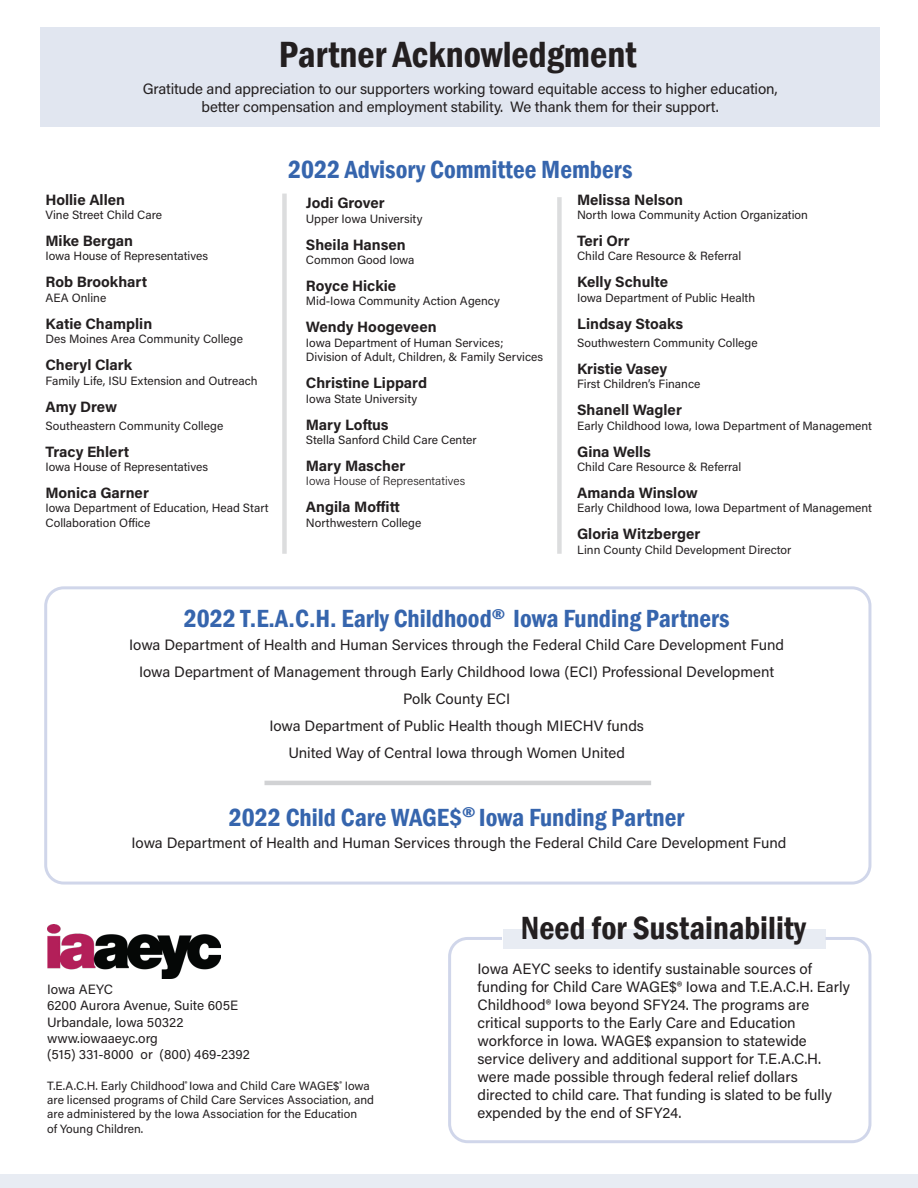
<style>
.page{position:relative;width:918px;height:1188px;background:#fff}
.page>*{position:absolute;margin:0;border:0;box-sizing:border-box;transform-origin:0 0}
.t1{font:600 condensed 37.5px "Franklin Gothic";color:#231f20}
.t2{font:600 condensed 33px "Franklin Gothic";color:#231f20}
.t3{font:600 condensed 25.5px "Franklin Gothic";color:#3665ad}
.t4{font:15px/18px "Acumin Pro";color:#231f20;text-align:center}
.t5{font:700 15px "Acumin Pro";color:#231f20}
.t6{font:13.5px "Acumin Pro";letter-spacing:-.005em;color:#231f20}
.t7{font:12px/14.4px "Acumin Pro";color:#231f20}
.t8{font:300 12px "Acumin Pro";color:#231f20}
</style>
<div class="page">
<div style="left:40px;top:27px;width:840px;height:99px;background:#e1e6f0"></div>
<img style="left:47px;top:925px;width:173px;height:53px">
<hr style="left:265px;top:781px;width:386px;height:4px;background:#d1d2d4">
<div style="left:0;top:1174px;width:918px;height:14px;background:#e8ecf3"></div>
<div style="left:282px;top:194px;width:5px;height:360px;background:#dcddde"></div>
<div style="left:557px;top:197px;width:5px;height:357px;background:#dcddde"></div>
<div style="left:44px;top:586px;width:827px;height:299px;border:3px solid #c1c9e3;border-radius:18px"></div>
<div style="left:448px;top:937px;width:423px;height:206px;border:3px solid #c1c9e3;border-radius:18px"></div>
<div style="left:502px;top:929px;width:323px;height:20px;background:#e8ecf3"></div>
<div style="left:503px;top:929px;width:323px;height:19px;background:#e8ecf3"></div>
<p class="t1" style="left:279px;top:30px;width:359px">Partner Acknowledgment</p>
<p class="t4" style="left:143px;top:79px;width:636px">Gratitude and appreciation to our supporters working toward equitable access to higher education, better compensation and employment stability. We thank them for their support.</p>
<p class="t5" style="left:46px;top:189px;width:81px">Hollie Allen</p>
<p class="t7" style="left:46px;top:207px;width:118px">Vine Street Child Care</p>
<p class="t5" style="left:46px;top:230px;width:89px">Mike Bergan</p>
<p class="t7" style="left:46px;top:249px;width:164px">Iowa House of Representatives</p>
<p class="t5" style="left:46px;top:272px;width:103px">Rob Brookhart</p>
<p class="t7" style="left:46px;top:290px;width:62px">AEA Online</p>
<p class="t5" style="left:46px;top:313px;width:108px">Katie Champlin</p>
<p class="t7" style="left:46px;top:331px;width:199px">Des Moines Area Community College</p>
<p class="t5" style="left:46px;top:354px;width:88px">Cheryl Clark</p>
<p class="t7" style="left:46px;top:373px;width:214px">Family Life, ISU Extension and Outreach</p>
<p class="t5" style="left:46px;top:396px;width:73px">Amy Drew</p>
<p class="t7" style="left:46px;top:418px;width:179px">Southeastern Community College</p>
<p class="t5" style="left:46px;top:441px;width:85px">Tracy Ehlert</p>
<p class="t7" style="left:46px;top:459px;width:164px">Iowa House of Representatives</p>
<p class="t5" style="left:46px;top:482px;width:105px">Monica Garner</p>
<p class="t7" style="left:46px;top:501px;width:225px">Iowa Department of Education, Head Start<br>Collaboration Office</p>
<p class="t3" style="left:288px;top:152px;width:346px">2022 Advisory Committee Members</p>
<p class="t5" style="left:306px;top:192px;width:80px">Jodi Grover</p>
<p class="t7" style="left:306px;top:211px;width:118px">Upper Iowa University</p>
<p class="t5" style="left:306px;top:234px;width:101px">Sheila Hansen</p>
<p class="t7" style="left:306px;top:252px;width:110px">Common Good Iowa</p>
<p class="t5" style="left:306px;top:275px;width:92px">Royce Hickie</p>
<p class="t7" style="left:306px;top:294px;width:196px">Mid-Iowa Community Action Agency</p>
<p class="t5" style="left:306px;top:317px;width:132px">Wendy Hoogeveen</p>
<p class="t7" style="left:306px;top:335px;width:239px">Iowa Department of Human Services;<br>Division of Adult, Children, &amp; Family Services</p>
<p class="t5" style="left:306px;top:372px;width:123px">Christine Lippard</p>
<p class="t7" style="left:306px;top:391px;width:113px">Iowa State University</p>
<p class="t5" style="left:306px;top:414px;width:84px">Mary Loftus</p>
<p class="t7" style="left:306px;top:432px;width:172px">Stella Sanford Child Care Center</p>
<p class="t5" style="left:306px;top:455px;width:101px">Mary Mascher</p>
<p class="t8" style="left:306px;top:473px;width:161px">Iowa House of Representatives</p>
<p class="t5" style="left:306px;top:497px;width:96px">Angila Moffitt</p>
<p class="t7" style="left:306px;top:515px;width:117px">Northwestern College</p>
<p class="t5" style="left:577px;top:189px;width:107px">Melissa Nelson</p>
<p class="t7" style="left:577px;top:207px;width:232px">North Iowa Community Action Organization</p>
<p class="t5" style="left:577px;top:230px;width:54px">Teri Orr</p>
<p class="t7" style="left:577px;top:249px;width:166px">Child Care Resource &amp; Referral</p>
<p class="t5" style="left:577px;top:272px;width:93px">Kelly Schulte</p>
<p class="t7" style="left:577px;top:290px;width:180px">Iowa Department of Public Health</p>
<p class="t5" style="left:577px;top:313px;width:108px">Lindsay Stoaks</p>
<p class="t7" style="left:577px;top:335px;width:182px">Southwestern Community College</p>
<p class="t5" style="left:577px;top:358px;width:92px">Kristie Vasey</p>
<p class="t7" style="left:577px;top:376px;width:125px">First Children’s Finance</p>
<p class="t5" style="left:577px;top:399px;width:106px">Shanell Wagler</p>
<p class="t7" style="left:577px;top:418px;width:297px">Early Childhood Iowa, Iowa Department of Management</p>
<p class="t5" style="left:577px;top:441px;width:75px">Gina Wells</p>
<p class="t7" style="left:577px;top:459px;width:166px">Child Care Resource &amp; Referral</p>
<p class="t5" style="left:577px;top:482px;width:122px">Amanda Winslow</p>
<p class="t7" style="left:577px;top:501px;width:297px">Early Childhood Iowa, Iowa Department of Management</p>
<p class="t5" style="left:577px;top:524px;width:125px">Gloria Witzberger</p>
<p class="t7" style="left:577px;top:542px;width:216px">Linn County Child Development Director</p>
<p class="t3" style="left:184px;top:602px;width:547px">2022 T.E.A.C.H. Early Childhood<sup>®</sup> Iowa Funding Partners</p>
<p class="t4" style="left:129px;top:635px;width:656px">Iowa Department of Health and Human Services through the Federal Child Care Development Fund</p>
<p class="t4" style="left:139px;top:662px;width:637px">Iowa Department of Management through Early Childhood Iowa (ECI) Professional Development</p>
<p class="t4" style="left:403px;top:689px;width:109px">Polk County ECI</p>
<p class="t4" style="left:269px;top:716px;width:376px">Iowa Department of Public Health though MIECHV funds</p>
<p class="t4" style="left:288px;top:743px;width:338px">United Way of Central Iowa through Women United</p>
<p class="t3" style="left:229px;top:800px;width:457px">2022 Child Care WAGE$<sup>®</sup> Iowa Funding Partner</p>
<p class="t4" style="left:132px;top:834px;width:656px">Iowa Department of Health and Human Services through the Federal Child Care Development Fund</p>
<p class="t6" style="left:47px;top:980px;width:67px">Iowa AEYC</p>
<p class="t6" style="left:47px;top:996px;width:193px">6200 Aurora Avenue, Suite 605E</p>
<p class="t6" style="left:47px;top:1013px;width:138px">Urbandale, Iowa 50322</p>
<p class="t6" style="left:47px;top:1029px;width:112px">www.iowaaeyc.org</p>
<p class="t6" style="left:47px;top:1045px;width:204px">(515) 331-8000 or (800) 469-2392</p>
<p class="t7" style="left:47px;top:1078px;width:328px">T.E.A.C.H. Early Childhood<sup>®</sup> Iowa and Child Care WAGE$<sup>®</sup> Iowa are licensed programs of Child Care Services Association, and are administered by the Iowa Association for the Education<br>of Young Children.</p>
<p class="t2" style="left:521px;top:906px;width:286px">Need for Sustainability</p>
<p class="t4" style="left:477px;top:959px;width:374px;text-align:left">Iowa AEYC seeks to identify sustainable sources of funding for Child Care WAGE$® Iowa and T.E.A.C.H. Early Childhood® Iowa beyond SFY24. The programs are critical supports to the Early Care and Education workforce in Iowa. WAGE$ expansion to statewide service delivery and additional support for T.E.A.C.H. were made possible through federal relief dollars directed to child care. That funding is slated to be fully expended by the end of SFY24.</p>
</div>
